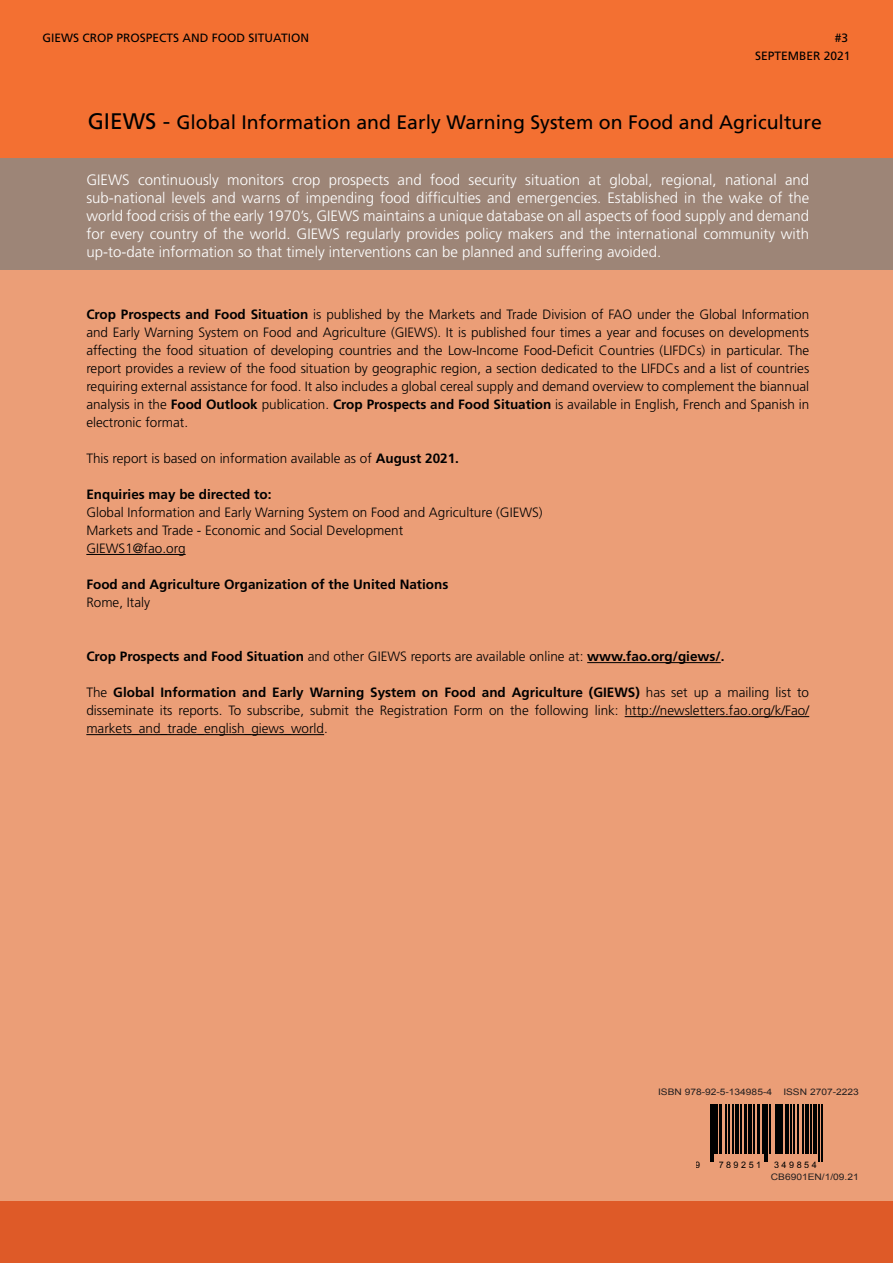
<style>
.page{position:relative;width:893px;height:1263px;background:#fff}
.page>*{position:absolute;margin:0;border:0;box-sizing:border-box;transform-origin:0 0}
.t1{font:19.5px "Frutiger LT Std";color:#000}
.t2{font:300 15px/18px "Frutiger LT Std";color:#fff;text-align:justify}
.t3{font:300 13.5px/18px "Frutiger LT Std";color:#000;text-align:justify}
.t4{font:700 13.5px "Frutiger LT Std";color:#000}
.t5{font:12px/18px "Frutiger LT Std";color:#000;text-align:right}
.t6{font:9px "Arial";color:#231f20;scale:1.13 1}
.t7{font:9px "Arial";letter-spacing:.28em;color:#010101}
.s1{font-size:22.5px}
.s2{font-weight:700}
.s3{font-weight:300}
</style>
<div class="page">
<div style="left:0;top:157px;width:893px;height:150px;background:#9d8577"></div>
<div style="left:0;top:0;width:893px;height:157px;background:#f37032"></div>
<div style="left:0;top:270px;width:893px;height:983px;background:#eb9e77"></div>
<hr style="left:86px;top:554px;width:100px;height:1px;background:#000">
<hr style="left:587px;top:662px;width:134px;height:1px;background:#000">
<hr style="left:625px;top:716px;width:184px;height:1px;background:#000">
<hr style="left:86px;top:734px;width:238px;height:1px;background:#000">
<div style="left:0;top:1201px;width:893px;height:62px;background:#de5a28"></div>
<hr style="left:710px;top:1104px;width:1px;height:58px;background:#010101">
<hr style="left:712px;top:1104px;width:1px;height:58px;background:#010101">
<hr style="left:715px;top:1104px;width:3px;height:49px;background:#010101">
<hr style="left:719px;top:1104px;width:3px;height:49px;background:#010101">
<hr style="left:725px;top:1104px;width:1px;height:49px;background:#010101">
<hr style="left:729px;top:1104px;width:1px;height:49px;background:#010101">
<hr style="left:732px;top:1104px;width:2px;height:49px;background:#010101">
<hr style="left:735px;top:1104px;width:3px;height:49px;background:#010101">
<hr style="left:741px;top:1104px;width:1px;height:49px;background:#010101">
<hr style="left:744px;top:1104px;width:3px;height:49px;background:#010101">
<hr style="left:748px;top:1104px;width:3px;height:49px;background:#010101">
<hr style="left:754px;top:1104px;width:1px;height:49px;background:#010101">
<hr style="left:757px;top:1104px;width:3px;height:49px;background:#010101">
<hr style="left:762px;top:1104px;width:1px;height:49px;background:#010101">
<hr style="left:764px;top:1104px;width:1px;height:58px;background:#010101">
<hr style="left:767px;top:1104px;width:1px;height:58px;background:#010101">
<hr style="left:769px;top:1104px;width:1px;height:49px;background:#010101">
<hr style="left:775px;top:1104px;width:1px;height:49px;background:#010101">
<hr style="left:777px;top:1104px;width:1px;height:49px;background:#010101">
<hr style="left:780px;top:1104px;width:3px;height:49px;background:#010101">
<hr style="left:785px;top:1104px;width:4px;height:49px;background:#010101">
<hr style="left:790px;top:1104px;width:1px;height:49px;background:#010101">
<hr style="left:794px;top:1104px;width:1px;height:49px;background:#010101">
<hr style="left:797px;top:1104px;width:1px;height:49px;background:#010101">
<hr style="left:802px;top:1104px;width:1px;height:49px;background:#010101">
<hr style="left:806px;top:1104px;width:3px;height:49px;background:#010101">
<hr style="left:810px;top:1104px;width:1px;height:49px;background:#010101">
<hr style="left:813px;top:1104px;width:3px;height:49px;background:#010101">
<hr style="left:819px;top:1104px;width:1px;height:58px;background:#010101">
<hr style="left:821px;top:1104px;width:1px;height:58px;background:#010101">
<p class="t5" style="left:43px;top:29px;width:268px">GIEWS CROP PROSPECTS AND FOOD SITUATION</p>
<p class="t5" style="left:755px;top:29px;width:97px">#3<br>SEPTEMBER 2021</p>
<h1 class="t1" style="left:88px;top:110px;width:736px"><span class="s1">GIEWS -</span> Global Information and Early Warning System on Food and Agriculture</h1>
<p class="t2" style="left:86px;top:171px;width:724px">GIEWS continuously monitors crop prospects and food security situation at global, regional, national and sub‑national levels and warns of impending food difficulties and emergencies. Established in the wake of the world food crisis of the early 1970’s, GIEWS maintains a unique database on all aspects of food supply and demand for every country of the world. GIEWS regularly provides policy makers and the international community with up‑to‑date information so that timely interventions can be planned and suffering avoided.</p>
<p class="t3" style="left:86px;top:306px;width:724px"><span class="s2">Crop Prospects and Food Situation</span> is published by the Markets and Trade Division of FAO under the Global Information and Early Warning System on Food and Agriculture (GIEWS). It is published four times a year and focuses on developments affecting the food situation of developing countries and the Low-Income Food-Deficit Countries (LIFDCs) in particular. The report provides a review of the food situation by geographic region, a section dedicated to the LIFDCs and a list of countries requiring external assistance for food. It also includes a global cereal supply and demand overview to complement the biannual analysis in the <span class="s2">Food Outlook</span> publication. <span class="s2">Crop Prospects and Food Situation</span> is available in English, French and Spanish in electronic format.</p>
<p class="t3" style="left:86px;top:450px;width:374px">This report is based on information available as of <span class="s2">August 2021.</span></p>
<p class="t4" style="left:86px;top:486px;width:187px">Enquiries may be directed to:</p>
<p class="t3" style="left:86px;top:504px;width:458px;text-align:left">Global Information and Early Warning System on Food and Agriculture (GIEWS)<br>Markets and Trade - Economic and Social Development<br>GIEWS1@fao.org</p>
<p class="t4" style="left:86px;top:576px;width:364px">Food and Agriculture Organization of the United Nations</p>
<p class="t3" style="left:86px;top:594px;width:65px">Rome, Italy</p>
<p class="t4" style="left:86px;top:648px;width:640px">Crop Prospects and Food Situation <span class="s3">and other GIEWS reports are available online at:</span> www.fao.org/giews/.</p>
<p class="t3" style="left:86px;top:684px;width:724px">The <span class="s2">Global Information and Early Warning System on Food and Agriculture (GIEWS)</span> has set up a mailing list to disseminate its reports. To subscribe, submit the Registration Form on the following link: http://newsletters.fao.org/k/Fao/ markets_and_trade_english_giews_world.</p>
<p class="t6" style="left:658px;top:1086px;width:102px">ISBN 978-92-5-134985-4</p>
<p class="t6" style="left:783px;top:1086px;width:68px">ISSN 2707-2223</p>
<p class="t7" style="left:696px;top:1159px;width:7px">9</p>
<p class="t7" style="left:719px;top:1159px;width:44px">789251</p>
<p class="t7" style="left:774px;top:1159px;width:44px">349854</p>
<p class="t6" style="left:771px;top:1171px;width:79px">CB6901EN/1/09.21</p>
</div>
